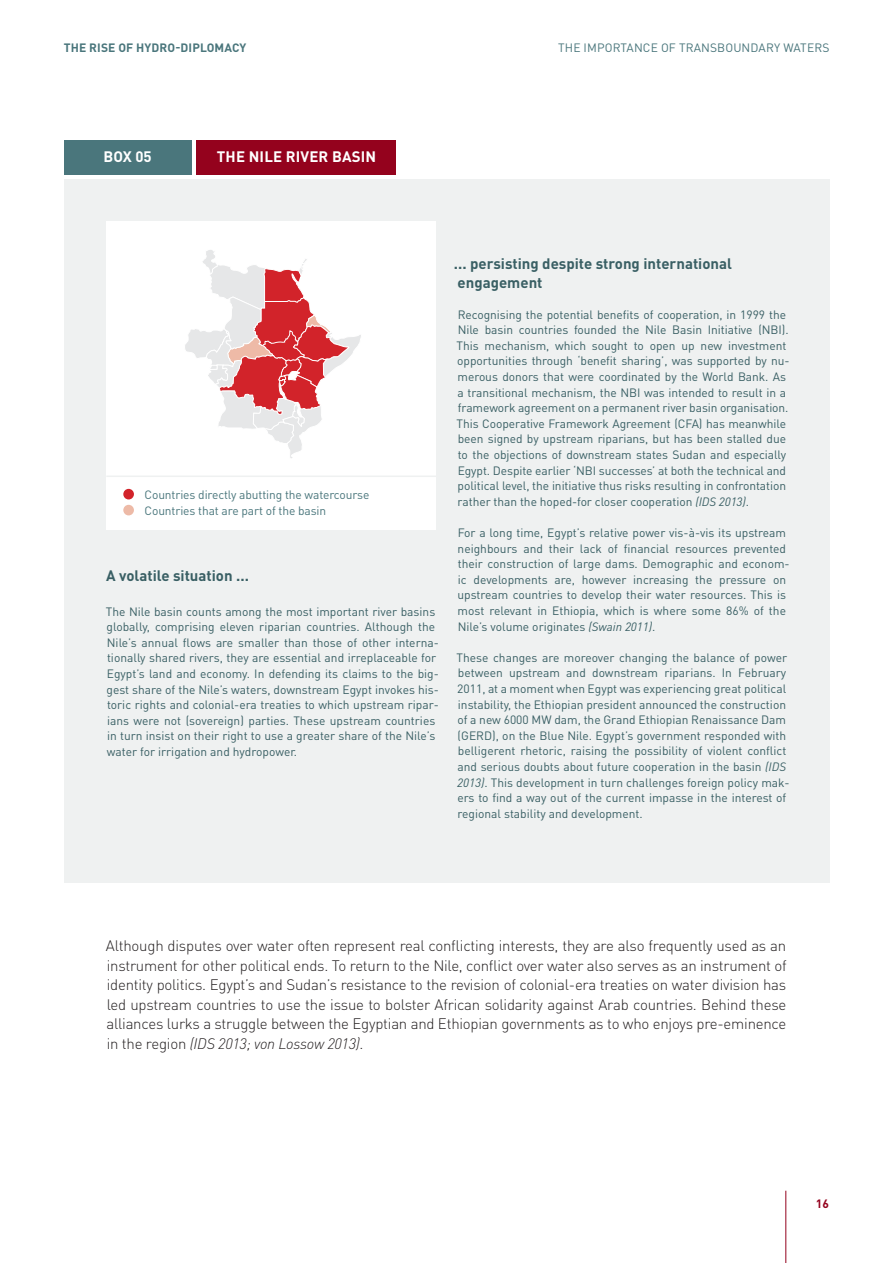
<style>
.page{position:relative;width:893px;height:1263px;background:#fff}
.page>*{position:absolute;margin:0;border:0;box-sizing:border-box;transform-origin:0 0}
.t1{font:300 15px/19.5px "DIN Pro";letter-spacing:-.015em;color:#231f20;text-align:justify}
.t2{font:700 15px/19.5px "DIN Pro";color:#395f64}
.t3{font:700 15px "DIN Pro";letter-spacing:.01em;color:#fff}
.t4{font:12px/15.6px "DIN Pro";color:#395f64}
.t5{font:12px/15.6px "DIN Pro";letter-spacing:-.01em;color:#4a767c}
.t6{font:12px "DIN Pro";letter-spacing:.01em;color:#4a767c}
.t7{font:700 12px "DIN Pro";letter-spacing:.01em;color:#4a767c}
.t8{font:700 12px "DIN Pro";color:#94021d}
.s1{font-style:italic}
</style>
<div class="page">
<div style="left:64px;top:179px;width:765px;height:703px;background:#eff1f1"></div>
<div style="left:106px;top:221px;width:330px;height:308px;background:#fff"></div>
<div style="left:123px;top:505px;width:11px;height:10px;background:#edbaa7;border-radius:50%"></div>
<div style="left:123px;top:489px;width:11px;height:10px;background:#d2232a;border-radius:50%"></div>
<hr style="left:106px;top:475px;width:346px;height:2px;background:#eff1f1">
<div style="left:64px;top:140px;width:127px;height:34px;background:#4a767c"></div>
<div style="left:196px;top:140px;width:199px;height:34px;background:#94021d"></div>
<svg style="left:185px;top:250px;width:176px;height:208px"></svg>
<hr style="left:785px;top:1191px;width:1px;height:72px;background:#94021d">
<p class="t7" style="left:64px;top:39px;width:184px">The Rise of Hydro-Diplomacy</p>
<p class="t6" style="left:558px;top:39px;width:272px">The i mportance of transboundary waters</p>
<p class="t3" style="left:103px;top:147px;width:50px">BOX 05</p>
<p class="t3" style="left:217px;top:147px;width:161px">The N ile river basin</p>
<p class="t5" style="left:145px;top:486px;width:226px">Countries directly abutting the watercourse<br>Countries that are part of the basin</p>
<p class="t2" style="left:106px;top:565px;width:144px">A volatile situation ...</p>
<p class="t4" style="left:106px;top:603px;width:335px">The N ile basin counts among the most important river basins globally, comprising eleven riparian countries. Although the N ile’s annual flows are smaller than those of other interna&shy;tionally shared rivers, they are essential and irreplaceable for Egypt’s land and economy. In defending its claims to the big&shy;gest share of the N ile’s waters, downstream Egypt invokes his&shy;toric rights and colonial-era treaties to which upstream ripar&shy;ians were not (sovereign) parties. These upstream countries in turn insist on their right to use a greater share of the N ile’s water for irrigation and hydropower.</p>
<p class="t2" style="left:454px;top:253px;width:280px">... persisting despite strong international engagement</p>
<p class="t4" style="left:457px;top:306px;width:335px">Recognising the potential benefits of cooperation, in 1999 the N ile basin countries founded the N ile Basin Initiative (N BI).<br>This mechanism, which sought to open up new investment opportunities through ‘benefit sharing’, was supported by nu&shy;merous donors that were coordinated by the World Bank. As a transitional mechanism, the N BI was intended to result in a framework agreement on a permanent river basin organisation.<br>This Cooperative Framework Agreement (CFA) has meanwhile been signed by upstream riparians, but has been stalled due to the objections of downstream states Sudan and especially Egypt. Despite earlier ‘N BI successes’ at both the technical and political level, the initiative thus risks resulting in confrontation rather than the hoped-for closer cooperation <span class="s1">(IDS 2013)</span>.</p>
<p class="t4" style="left:457px;top:524px;width:334px">For a long time, Egypt’s relative power vis-à-vis its upstream neighbours and their lack of financial resources prevented their construction of large dams. Demographic and econom&shy;ic developments are, however increasing the pressure on upstream countries to develop their water resources. This is most relevant in Ethiopia, which is where some 86% of the N ile’s volume originates <span class="s1">(Swain 2011)</span>.</p>
<p class="t4" style="left:457px;top:649px;width:332px;text-align:justify">These changes are moreover changing the balance of power between upstream and downstream riparians. In February 2011, at a moment when Egypt was experiencing great political instability, the Ethiopian president announced the construction of a new 6000 MW dam, the Grand Ethiopian Renaissance Dam (GERD</p>
<p class="t4" style="left:457px;top:727px;width:334px;text-indent:35px">), on the Blue N ile. Egypt’s government responded with belligerent rhetoric, raising the possibility of violent conflict and serious doubts about future cooperation in the basin <span class="s1">(IDS 2013)</span>. This development in turn challenges foreign policy mak&shy;ers to find a way out of the current impasse in the interest of regional stability and development.</p>
<p class="t1" style="left:106px;top:935px;width:682px">Although disputes over water often represent real conflicting interests, they are also frequently used as an instrument for other political ends. To return to the Nile, conflict over water also serves as an instrument of identity politics. Egypt’s and Sudan’s resistance to the revision of colonial-era treaties on water division has led upstream countries to use the issue to bolster African solidarity against Arab countries. Behind these alliances lurks a struggle between the Egyptian and Ethiopian governments as to who enjoys pre-eminence in the region <span class="s1">(IDS 2013; von Lossow 2013)</span>.</p>
<p class="t8" style="left:816px;top:1196px;width:15px">16</p>
</div>
